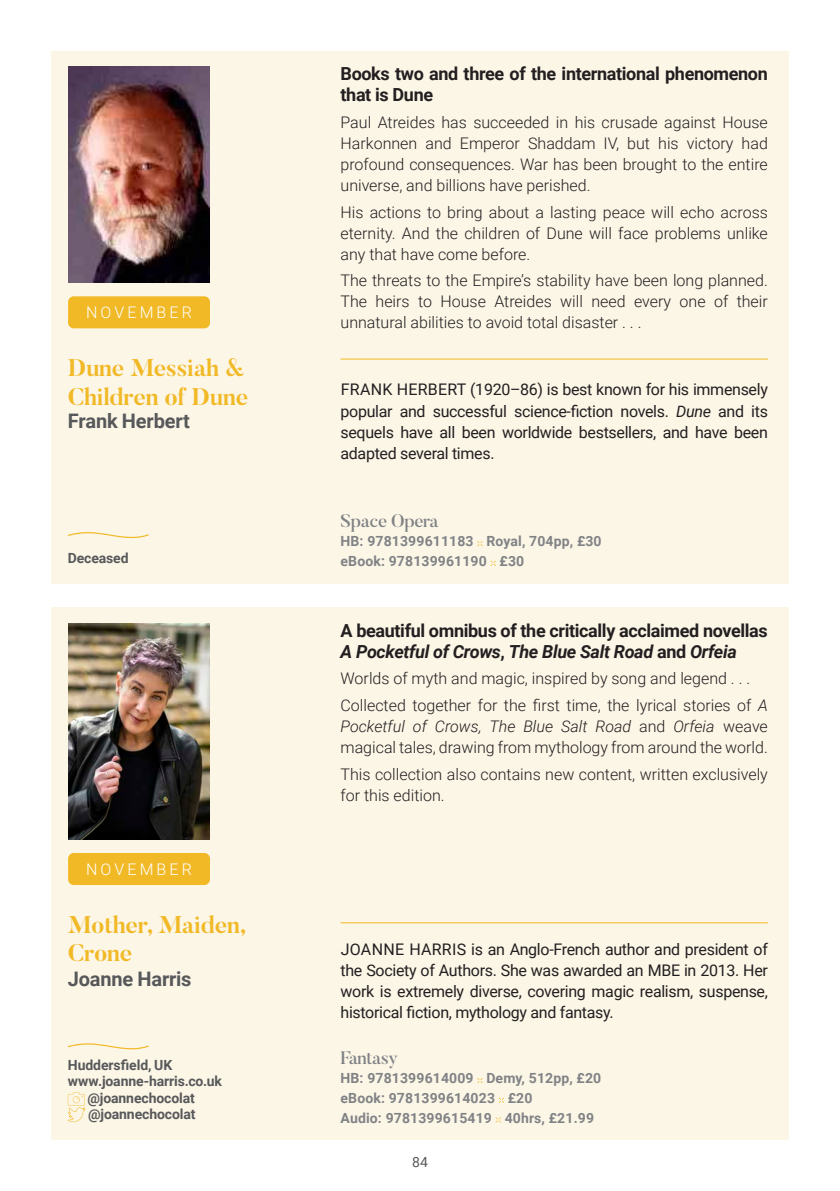
<style>
.page{position:relative;width:840px;height:1191px;background:#fff}
.page>*{position:absolute;margin:0;border:0;box-sizing:border-box;transform-origin:0 0}
.t1{font:700 24px/28.8px "Butler";letter-spacing:-.01em;color:#f2b926}
.t2{font:700 20px "Roboto";letter-spacing:-.01em;color:#57585a}
.t3{font:700 18px/21px "Roboto";letter-spacing:-.02em;color:#231f20}
.t4{font:500 18px "Butler";letter-spacing:-.02em;color:#808285}
.t5{font:300 16px/21px "Roboto";color:#231f20;text-align:justify}
.t6{font:16px/21px "Roboto";letter-spacing:-.02em;color:#231f20;text-align:justify}
.t7{font:300 16px "Roboto";letter-spacing:.195em;color:#fff}
.t8{font:700 14px "Roboto";letter-spacing:.01em;color:#808285}
.t9{font:700 14px "Roboto";letter-spacing:-.01em;color:#57585a}
.t10{font:14px "Roboto";color:#57585a}
.s1{font-style:italic}
</style>
<div class="page">
<div style="left:51px;top:607px;width:737px;height:533px;background:#fcf6e7"></div>
<img style="left:68px;top:623px;width:142px;height:216px">
<hr style="left:839px;top:607px;width:1px;height:584px;background:#f2b926">
<div style="left:51px;top:51px;width:737px;height:532px;background:#fcf6e7"></div>
<img style="left:68px;top:67px;width:142px;height:216px">
<div style="left:68px;top:296px;width:142px;height:32px;background:#f2b926;border-radius:6px"></div>
<svg style="left:68px;top:532px;width:81px;height:6px"></svg>
<hr style="left:340px;top:358px;width:427px;height:1px;background:#f2b926">
<div style="left:68px;top:853px;width:142px;height:32px;background:#f2b926;border-radius:6px"></div>
<svg style="left:68px;top:1043px;width:81px;height:6px"></svg>
<hr style="left:340px;top:922px;width:427px;height:1px;background:#f2b926">
<svg style="left:477px;top:541px;width:5px;height:5px"></svg>
<svg style="left:490px;top:560px;width:5px;height:6px"></svg>
<svg style="left:477px;top:1078px;width:5px;height:5px"></svg>
<svg style="left:498px;top:1097px;width:6px;height:6px"></svg>
<svg style="left:495px;top:1117px;width:5px;height:5px"></svg>
<svg style="left:68px;top:1092px;width:17px;height:30px"></svg>
<p class="t7" style="left:86px;top:301px;width:107px">NOVEMBER</p>
<p class="t1" style="left:68px;top:353px;width:182px">Dune Messiah &amp;<br>Children of Dune</p>
<p class="t2" style="left:68px;top:407px;width:123px">Frank Herbert</p>
<p class="t9" style="left:68px;top:548px;width:62px">Deceased</p>
<p class="t7" style="left:86px;top:858px;width:107px">NOVEMBER</p>
<p class="t1" style="left:68px;top:910px;width:180px">Mother, Maiden,<br>Crone</p>
<p class="t2" style="left:68px;top:965px;width:125px">Joanne Harris</p>
<p class="t9" style="left:68px;top:1055px;width:106px">Huddersfield, UK</p>
<p class="t9" style="left:68px;top:1071px;width:156px">www.joanne-harris.co.uk</p>
<p class="t9" style="left:87px;top:1088px;width:109px">@joannechocolat</p>
<p class="t9" style="left:88px;top:1104px;width:109px">@joannechocolat</p>
<p class="t3" style="left:340px;top:63px;width:428px">Books two and three of the international phenomenon that is Dune</p>
<p class="t5" style="left:340px;top:111px;width:428px">Paul Atreides has succeeded in his crusade against House Harkonnen and Emperor Shaddam IV, but his victory had profound consequences. War has been brought to the entire universe, and billions have perished.</p>
<p class="t5" style="left:340px;top:201px;width:428px">His actions to bring about a lasting peace will echo across eternity. And the children of Dune will face problems unlike any that have come before.</p>
<p class="t5" style="left:340px;top:269px;width:428px">The threats to the Empire’s stability have been long planned.<br>The heirs to House Atreides will need every one of their unnatural abilities to avoid total disaster . . .</p>
<p class="t6" style="left:340px;top:379px;width:428px">FRANK HERBERT (1920–86) is best known for his immensely popular and successful science-fiction novels. <span class="s1">Dune</span> and its sequels have all been worldwide bestsellers, and have been adapted several times.</p>
<p class="t4" style="left:340px;top:509px;width:100px">Space Opera</p>
<p class="t8" style="left:340px;top:531px;width:262px">HB: 9781399611183 Royal, 704pp, £30</p>
<p class="t8" style="left:340px;top:551px;width:185px">eBook: 978139961190 £30</p>
<p class="t3" style="left:340px;top:619px;width:428px">A beautiful omnibus of the critically acclaimed novellas<br><span class="s1">A Pocketful of Crows</span>, <span class="s1">The Blue Salt Road</span> and <span class="s1">Orfeia</span></p>
<p class="t5" style="left:340px;top:667px;width:411px">Worlds of myth and magic, inspired by song and legend . . .</p>
<p class="t5" style="left:340px;top:694px;width:428px">Collected together for the first time, the lyrical stories of <span class="s1">A Pocketful of Crows, The Blue Salt Road</span> and <span class="s1">Orfeia</span> weave magical tales, drawing from mythology from around the world.</p>
<p class="t5" style="left:340px;top:763px;width:428px">This collection also contains new content, written exclusively for this edition.</p>
<p class="t6" style="left:340px;top:938px;width:428px">JOANNE HARRIS is an Anglo-French author and president of the Society of Authors. She was awarded an MBE in 2013. Her work is extremely diverse, covering magic realism, suspense, historical fiction, mythology and fantasy.</p>
<p class="t4" style="left:340px;top:1045px;width:59px">Fantasy</p>
<p class="t8" style="left:340px;top:1068px;width:262px">HB: 9781399614009 Demy, 512pp, £20</p>
<p class="t8" style="left:340px;top:1088px;width:193px">eBook: 9781399614023 £20</p>
<p class="t8" style="left:340px;top:1107px;width:255px">Audio: 9781399615419 40hrs, £21.99</p>
<p class="t10" style="left:412px;top:1152px;width:17px">84</p>
</div>
